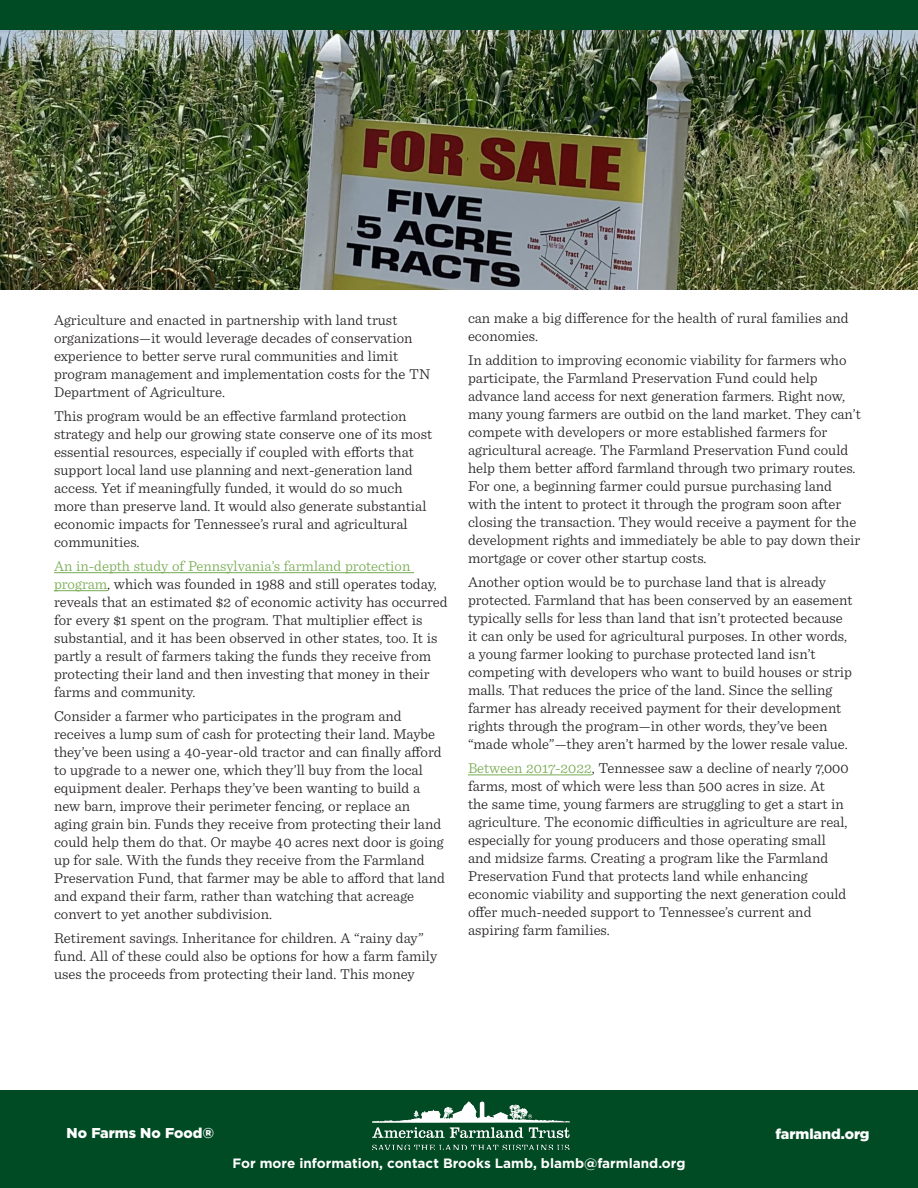
<style>
.page{position:relative;width:918px;height:1188px;background:#fff}
.page>*{position:absolute;margin:0;border:0;box-sizing:border-box;transform-origin:0 0}
._01_Body_no_indent{font:300 15px/18px "Sentinel";color:#231f20}
._01_Body{font:900 14.25px "Gotham";color:#fff}
._01_Body-2{font:700 13.5px "Gotham";color:#fff}
.s1{color:#76aa50}
</style>
<div class="page">
<img style="left:0;top:29px;width:918px;height:260px">
<div style="left:0;top:0;width:918px;height:29px;background:#004b24"></div>
<hr style="left:54px;top:572px;width:360px;height:1px;background:#76aa50">
<hr style="left:54px;top:590px;width:53px;height:1px;background:#76aa50">
<hr style="left:468px;top:775px;width:124px;height:1px;background:#76aa50">
<div style="left:0;top:1090px;width:918px;height:98px;background:#004b24"></div>
<img style="left:373px;top:1101px;width:197px;height:49px">
<p class="_01_Body_no_indent" style="left:54px;top:310px;width:378px">Agriculture and enacted in partnership with land trust organizations—it would leverage decades of conservation experience to better serve rural communities and limit program management and implementation costs for the TN Department of Agriculture.</p>
<p class="_01_Body_no_indent" style="left:54px;top:406px;width:380px">This program would be an effective farmland protection strategy and help our growing state conserve one of its most essential resources, especially if coupled with efforts that support local land use planning and next-generation land access. Yet if meaningfully funded, it would do so much more than preserve land. It would also generate substantial economic impacts for Tennessee’s rural and agricultural communities.</p>
<p class="_01_Body_no_indent" style="left:54px;top:556px;width:395px"><span class="s1">An in-depth study of Pennsylvania’s farmland protection program</span>, which was founded in 1988 and still operates today, reveals that an estimated $2 of economic activity has occurred for every $1 spent on the program. That multiplier effect is substantial, and it has been observed in other states, too. It is partly a result of farmers taking the funds they receive from protecting their land and then investing that money in their farms and community.</p>
<p class="_01_Body_no_indent" style="left:54px;top:706px;width:392px">Consider a farmer who participates in the program and receives a lump sum of cash for protecting their land. Maybe they’ve been using a 40-year-old tractor and can finally afford to upgrade to a newer one, which they’ll buy from the local equipment dealer. Perhaps they’ve been wanting to build a new barn, improve their perimeter fencing, or replace an aging grain bin. Funds they receive from protecting their land could help them do that. Or maybe 40 acres next door is going up for sale. With the funds they receive from the Farmland Preservation Fund, that farmer may be able to afford that land and expand their farm, rather than watching that acreage convert to yet another subdivision.</p>
<p class="_01_Body_no_indent" style="left:54px;top:928px;width:385px">Retirement savings. Inheritance for children. A “rainy day” fund. All of these could also be options for how a farm family uses the proceeds from protecting their land. This money</p>
<p class="_01_Body_no_indent" style="left:468px;top:308px;width:382px">can make a big difference for the health of rural families and economies.</p>
<p class="_01_Body_no_indent" style="left:468px;top:350px;width:394px">In addition to improving economic viability for farmers who participate, the Farmland Preservation Fund could help advance land access for next generation farmers. Right now, many young farmers are outbid on the land market. They can’t compete with developers or more established farmers for agricultural acreage. The Farmland Preservation Fund could help them better afford farmland through two primary routes.<br>For one, a beginning farmer could pursue purchasing land with the intent to protect it through the program soon after closing the transaction. They would receive a payment for the development rights and immediately be able to pay down their mortgage or cover other startup costs.</p>
<p class="_01_Body_no_indent" style="left:468px;top:572px;width:386px">Another option would be to purchase land that is already protected. Farmland that has been conserved by an easement typically sells for less than land that isn’t protected because it can only be used for agricultural purposes. In other words, a young farmer looking to purchase protected land isn’t competing with developers who want to build houses or strip malls. That reduces the price of the land. Since the selling farmer has already received payment for their development rights through the program—in other words, they’ve been “made whole”—they aren’t harmed by the lower resale value.</p>
<p class="_01_Body_no_indent" style="left:468px;top:758px;width:382px"><span class="s1">Between 2017-2022</span>, Tennessee saw a decline of nearly 7,000 farms, most of which were less than 500 acres in size. At the same time, young farmers are struggling to get a start in agriculture. The economic difficulties in agriculture are real, especially for young producers and those operating small and midsize farms. Creating a program like the Farmland Preservation Fund that protects land while enhancing economic viability and supporting the next generation could offer much-needed support to Tennessee’s current and aspiring farm families.</p>
<p class="_01_Body" style="left:67px;top:1123px;width:149px">No Farms No Food®</p>
<p class="_01_Body" style="left:775px;top:1125px;width:96px">farmland.org</p>
<p class="_01_Body-2" style="left:232px;top:1156px;width:455px">For more information, contact Brooks Lamb, blamb@farmland.org</p>
</div>
